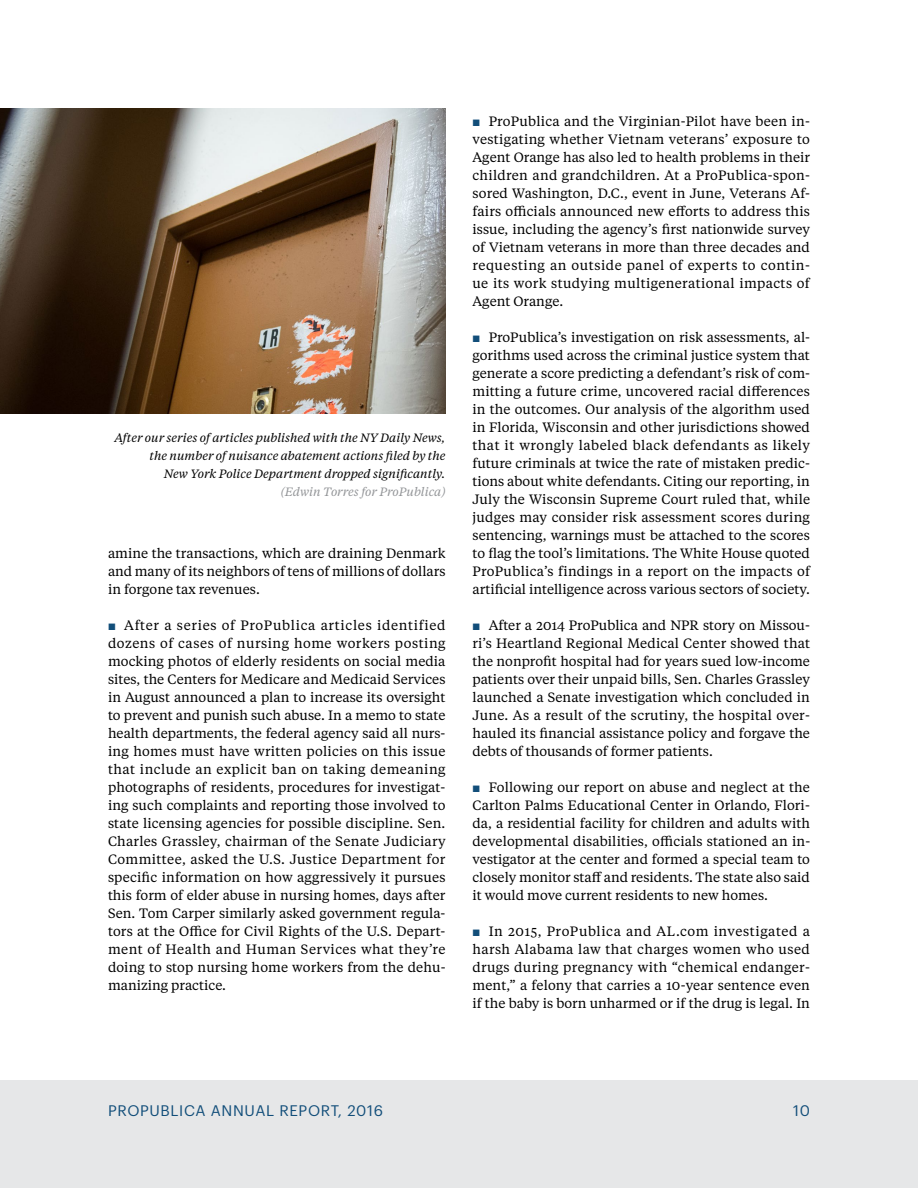
<style>
.page{position:relative;width:918px;height:1188px;background:#fff}
.page>*{position:absolute;margin:0;border:0;box-sizing:border-box;transform-origin:0 0}
.t1{font:15px "Graphik";letter-spacing:.045em;color:#124e7a}
.t2{font:13.5px/18px "Tiempos Text";color:#000;text-align:justify}
.t3{font:italic 12px/18px "Tiempos Text";color:#000;text-align:right}
.t4{font:italic 12px "Tiempos Text";color:#939598}
.s1{font-family:"Tisa Pro";color:#124e7a}
</style>
<div class="page">
<div style="left:0;top:1080px;width:918px;height:108px;background:#e6e7e8"></div>
<img style="left:0;top:108px;width:446px;height:306px">
<p class="t3" style="left:114px;top:428px;width:333px">After our series of articles published with the NY Daily News, the number of nuisance abatement actions filed by the<br>New York Police Department dropped significantly.</p>
<p class="t4" style="left:281px;top:483px;width:166px">(Edwin Torres for ProPublica)</p>
<p class="t2" style="left:108px;top:544px;width:339px">amine the transactions, which are draining Denmark and many of its neighbors of tens of millions of dollars in forgone tax revenues.</p>
<p class="t2" style="left:108px;top:616px;width:339px"><span class="s1">▪</span> After a series of ProPublica articles identified dozens of cases of nursing home workers posting mocking photos of elderly residents on social media sites, the Centers for Medicare and Medicaid Services in August announced a plan to increase its oversight to prevent and punish such abuse. In a memo to state health departments, the federal agency said all nurs&shy;ing homes must have written policies on this issue that include an explicit ban on taking demeaning photographs of residents, procedures for investigat&shy;ing such complaints and reporting those involved to state licensing agencies for possible discipline. Sen.<br>Charles Grassley, chairman of the Senate Judiciary Committee, asked the U.S. Justice Department for specific information on how aggressively it pursues this form of elder abuse in nursing homes, days after Sen. Tom Carper similarly asked government regula&shy;tors at the Office for Civil Rights of the U.S. Depart&shy;ment of Health and Human Services what they’re doing to stop nursing home workers from the dehu&shy;manizing practice.</p>
<p class="t2" style="left:472px;top:112px;width:339px"><span class="s1">▪</span> ProPublica and the Virginian-Pilot have been in&shy;vestigating whether Vietnam veterans’ exposure to Agent Orange has also led to health problems in their children and grandchildren. At a ProPublica-spon&shy;sored Washington, D.C., event in June, Veterans Af&shy;fairs officials announced new efforts to address this issue, including the agency’s first nationwide survey of Vietnam veterans in more than three decades and requesting an outside panel of experts to contin&shy;ue its work studying multigenerational impacts of Agent Orange.</p>
<p class="t2" style="left:472px;top:327px;width:339px"><span class="s1">▪</span> ProPublica’s investigation on risk assessments, al&shy;gorithms used across the criminal justice system that generate a score predicting a defendant’s risk of com&shy;mitting a future crime, uncovered racial differences in the outcomes. Our analysis of the algorithm used in Florida, Wisconsin and other jurisdictions showed that it wrongly labeled black defendants as likely future criminals at twice the rate of mistaken predic&shy;tions about white defendants. Citing our reporting, in July the Wisconsin Supreme Court ruled that, while judges may consider risk assessment scores during sentencing, warnings must be attached to the scores to flag the tool’s limitations. The White House quoted ProPublica’s findings in a report on the impacts of artificial intelligence across various sectors of society.</p>
<p class="t2" style="left:472px;top:615px;width:339px"><span class="s1">▪</span> After a 2014 ProPublica and NPR story on Missou&shy;ri’s Heartland Regional Medical Center showed that the nonprofit hospital had for years sued low-income patients over their unpaid bills, Sen. Charles Grassley launched a Senate investigation which concluded in June. As a result of the scrutiny, the hospital over&shy;hauled its financial assistance policy and forgave the debts of thousands of former patients.</p>
<p class="t2" style="left:472px;top:777px;width:339px"><span class="s1">▪</span> Following our report on abuse and neglect at the Carlton Palms Educational Center in Orlando, Flori&shy;da, a residential facility for children and adults with developmental disabilities, officials stationed an in&shy;vestigator at the center and formed a special team to closely monitor staff and residents. The state also said it would move current residents to new homes.</p>
<p class="t2" style="left:472px;top:921px;width:339px"><span class="s1">▪</span> In 2015, ProPublica and AL.com investigated a harsh Alabama law that charges women who used drugs during pregnancy with “chemical endanger&shy;ment,” a felony that carries a 10-year sentence even if the baby is born unharmed or if the drug is legal. In</p>
<p class="t1" style="left:108px;top:1099px;width:277px">PROPUBLICA ANNUAL REPORT, 2016</p>
<p class="t1" style="left:793px;top:1099px;width:18px">10</p>
</div>
